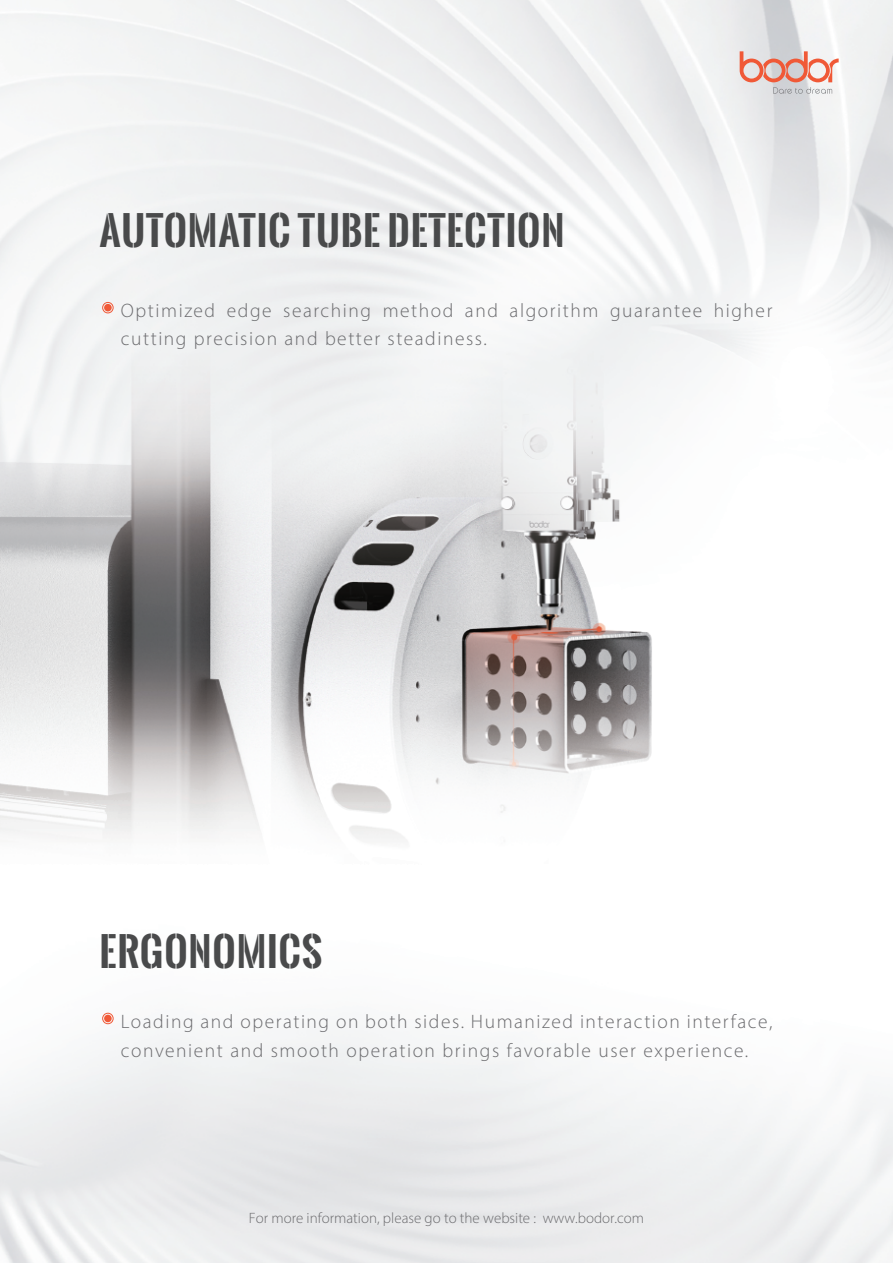
<style>
.page{position:relative;width:893px;height:1263px;background:#fff}
.page>*{position:absolute;margin:0;border:0;box-sizing:border-box;transform-origin:0 0}
.t1{font:700 39px "Oswald Stencil";letter-spacing:.02em;color:#494a4b}
.t2{font:300 19.5px/28.7px "Myriad Pro";letter-spacing:.08em;color:#6b6b6e}
.t3{font:300 15px "Myriad Pro";color:#6b6b6e}
</style>
<div class="page">
<img style="left:0;top:0;width:893px;height:1263px">
<svg style="left:740px;top:51px;width:99px;height:43px"></svg>
<div style="left:102px;top:302px;width:11px;height:11px;border:1px solid #f05937;border-radius:50%"></div>
<div style="left:104px;top:304px;width:8px;height:7px;background:#f05937;border-radius:50%"></div>
<div style="left:102px;top:1013px;width:11px;height:11px;border:1px solid #f05937;border-radius:50%"></div>
<div style="left:104px;top:1015px;width:8px;height:7px;background:#f05937;border-radius:50%"></div>
<h1 class="t1" style="left:100px;top:202px;width:466px">AUTOMATIC TUBE DETECTION</h1>
<p class="t2" style="left:121px;top:296px;width:653px">Optimized edge searching method and algorithm guarantee higher cutting precision and better steadiness.</p>
<h1 class="t1" style="left:100px;top:923px;width:224px">ERGONOMICS</h1>
<p class="t2" style="left:121px;top:1007px;width:653px">Loading and operating on both sides. Humanized interaction interface, convenient and smooth operation brings favorable user experience.</p>
<p class="t3" style="left:249px;top:1209px;width:397px">For more information, please go to the website : www.bodor.com</p>
</div>
